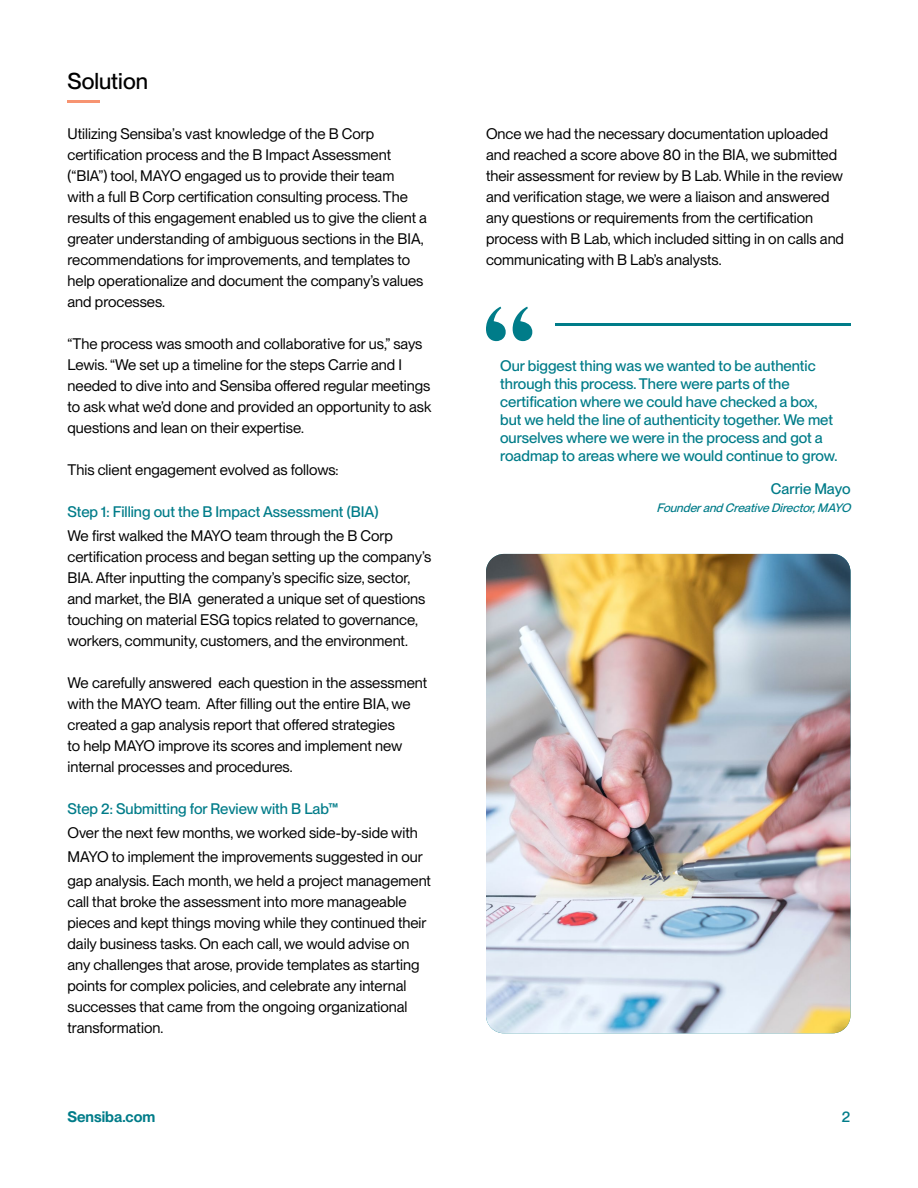
<style>
.page{position:relative;width:918px;height:1188px;background:#fff}
.page>*{position:absolute;margin:0;border:0;box-sizing:border-box;transform-origin:0 0}
.t1{font:500 22.5px "PP Neue Montreal";color:#000}
.t2{font:15px/21px "PP Neue Montreal";color:#000}
.t3{font:500 15px/18px "PP Neue Montreal";color:#007c89}
.t4{font:600 15px "PP Neue Montreal";color:#007c89}
.t5{font:italic 500 12px "PP Neue Montreal";color:#007c89}
</style>
<div class="page">
<hr style="left:68px;top:100px;width:32px;height:2px;background:#f79471">
<hr style="left:555px;top:323px;width:295px;height:3px;background:#007c89">
<svg style="left:486px;top:307px;width:46px;height:34px"></svg>
<img style="left:486px;top:554px;width:364px;height:479px">
<h1 class="t1" style="left:68px;top:68px;width:82px">Solution</h1>
<p class="t2" style="left:68px;top:124px;width:361px">Utilizing Sensiba’s vast knowledge of the B Corp certification process and the B Impact Assessment (“BIA”) tool, MAYO engaged us to provide their team<br>with a full B Corp certification consulting process. The results of this engagement enabled us to give the client a greater understanding of ambiguous sections in the BIA, recommendations for improvements, and templates to help operationalize and document the company’s values and processes.</p>
<p class="t2" style="left:68px;top:334px;width:365px">“The process was smooth and collaborative for us,” says Lewis. “We set up a timeline for the steps Carrie and I needed to dive into and Sensiba offered regular meetings to ask what we’d done and provided an opportunity to ask questions and lean on their expertise.</p>
<p class="t2" style="left:68px;top:460px;width:273px">This client engagement evolved as follows:</p>
<p class="t3" style="left:68px;top:503px;width:313px">Step 1: Filling out the B Impact Assessment (BIA)</p>
<p class="t2" style="left:68px;top:526px;width:365px">We first walked the MAYO team through the B Corp certification process and began setting up the company’s BIA. After inputting the company’s specific size, sector, and market, the BIA generated a unique set of questions touching on material ESG topics related to governance, workers, community, customers, and the environment.</p>
<p class="t2" style="left:68px;top:673px;width:361px">We carefully answered each question in the assessment with the MAYO team. After filling out the entire BIA, we created a gap analysis report that offered strategies<br>to help MAYO improve its scores and implement new internal processes and procedures.</p>
<p class="t3" style="left:68px;top:800px;width:272px">Step 2: Submitting for Review with B Lab™</p>
<p class="t2" style="left:68px;top:821px;width:365px;line-height:24px">Over the next few months, we worked side-by-side with<br>MAYO to implement the improvements suggested in our gap analysis. Each month, we held a project management</p>
<p class="t2" style="left:68px;top:892px;width:361px">call that broke the assessment into more manageable pieces and kept things moving while they continued their daily business tasks. On each call, we would advise on any challenges that arose, provide templates as starting points for complex policies, and celebrate any internal successes that came from the ongoing organizational transformation.</p>
<p class="t2" style="left:486px;top:124px;width:360px">Once we had the necessary documentation uploaded and reached a score above 80 in the BIA, we submitted their assessment for review by B Lab. While in the review and verification stage, we were a liaison and answered any questions or requirements from the certification process with B Lab, which included sitting in on calls and communicating with B Lab’s analysts.</p>
<p class="t3" style="left:500px;top:357px;width:339px">Our biggest thing was we wanted to be authentic through this process. There were parts of the certification where we could have checked a box, but we held the line of authenticity together. We met ourselves where we were in the process and got a roadmap to areas where we would continue to grow.</p>
<p class="t3" style="left:771px;top:480px;width:81px">Carrie Mayo</p>
<p class="t5" style="left:657px;top:500px;width:199px">FounderandCreativeDirector,MAYO</p>
<p class="t4" style="left:68px;top:1108px;width:89px">Sensiba.com</p>
<p class="t3" style="left:842px;top:1108px;width:10px">2</p>
</div>
